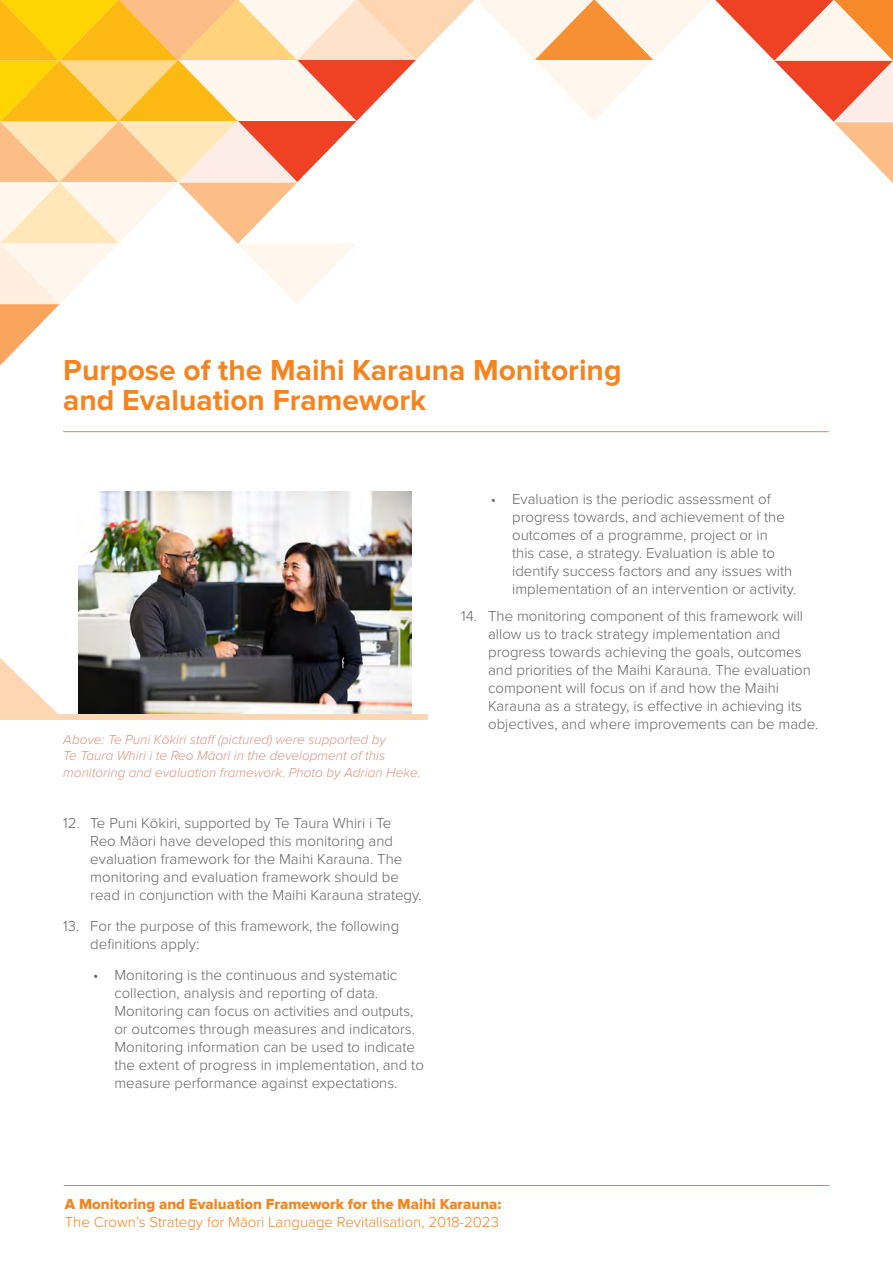
<style>
.page{position:relative;width:893px;height:1263px;background:#fff}
.page>*{position:absolute;margin:0;border:0;box-sizing:border-box;transform-origin:0 0}
.t1{font:700 30px/30px "Proxima Nova";color:#f5841f}
.t2{font:300 15px/18px "Proxima Nova";color:#636466}
.t3{font:300 15px "Proxima Nova";color:#f5841f}
.t4{font:15px "Proxima Nova Extrabld";color:#f5841f}
.t5{font:italic 300 13.5px/16.2px "Proxima Nova";color:#da947e}
</style>
<div class="page">
<hr style="left:64px;top:1185px;width:765px;height:1px;background:#f5841f">
<hr style="left:63px;top:431px;width:766px;height:1px;background:#f5841f">
<img style="left:79px;top:492px;width:333px;height:222px">
<div style="left:0;top:714px;width:427px;height:5px;background:#fed6b2"></div>
<svg style="left:0;top:658px;width:58px;height:56px"></svg>
<svg style="left:0;top:0;width:893px;height:365px"></svg>
<h1 class="t1" style="left:63px;top:356px;width:560px">Purpose of the Maihi Karauna Monitoring and Evaluation Framework</h1>
<p class="t5" style="left:63px;top:732px;width:359px">Above: Te Puni Kōkiri staff (pictured) were supported by<br>Te Taura Whiri i te Reo Māori in the development of this monitoring and evaluation framework. Photo by Adrian Heke.</p>
<p class="t2" style="left:90px;top:814px;width:333px;text-indent:-27px">12. Te Puni Kōkiri, supported by Te Taura Whiri i Te<br>Reo Māori have developed this monitoring and evaluation framework for the Maihi Karauna. The monitoring and evaluation framework should be read in conjunction with the Maihi Karauna strategy.</p>
<p class="t2" style="left:90px;top:917px;width:310px;text-indent:-27px">13. For the purpose of this framework, the following definitions apply:</p>
<p class="t2" style="left:114px;top:966px;width:311px;text-indent:-21px">• Monitoring is the continuous and systematic collection, analysis and reporting of data.<br>Monitoring can focus on activities and outputs, or outcomes through measures and indicators.<br>Monitoring information can be used to indicate the extent of progress in implementation, and to measure performance against expectations.</p>
<p class="t2" style="left:512px;top:490px;width:286px;text-indent:-21px">• Evaluation is the periodic assessment of progress towards, and achievement of the outcomes of a programme, project or in<br>this case, a strategy. Evaluation is able to identify success factors and any issues with implementation of an intervention or activity.</p>
<p class="t2" style="left:488px;top:607px;width:332px;text-indent:-27px">14. The monitoring component of this framework will allow us to track strategy implementation and progress towards achieving the goals, outcomes and priorities of the Maihi Karauna. The evaluation component will focus on if and how the Maihi Karauna as a strategy, is effective in achieving its objectives, and where improvements can be made.</p>
<p class="t4" style="left:65px;top:1195px;width:438px">A Monitoring and Evaluation Framework for the Maihi Karauna:</p>
<p class="t3" style="left:65px;top:1213px;width:435px">The Crown’s Strategy for Māori Language Revitalisation, 2018-2023</p>
</div>
